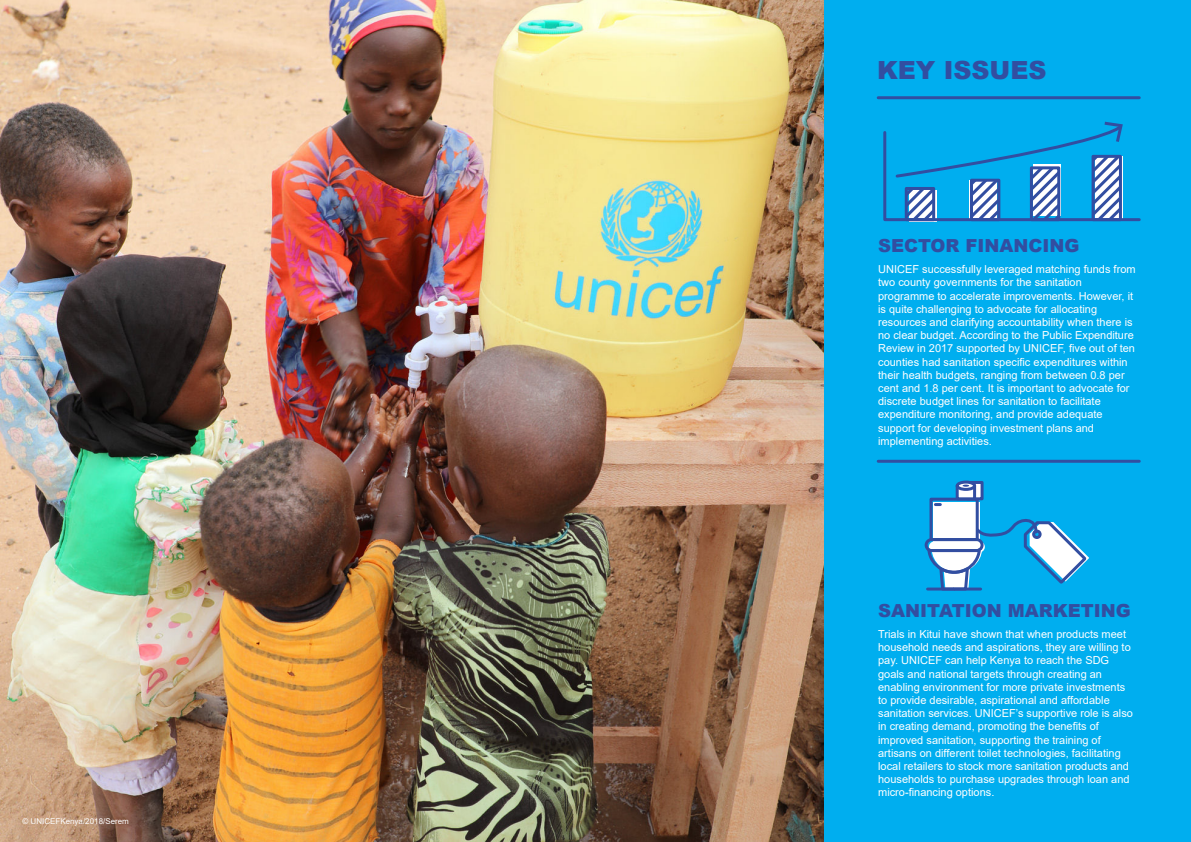
<style>
.page{position:relative;width:1191px;height:842px;background:#fff}
.page>*{position:absolute;margin:0;border:0;box-sizing:border-box;transform-origin:0 0}
.t1{font:900 25px "Arial";color:#324ea1}
.t2{font:900 18px "Arial";color:#324ea1}
.t3{font:11px/13.2px "Arial";color:#fff}
.t4{font:8px "Arial";color:#fff}
</style>
<div class="page">
<img style="left:0;top:0;width:823px;height:842px">
<div style="left:823px;top:0;width:367px;height:842px;background:#00aeef"></div>
<hr style="left:878px;top:460px;width:261px;height:3px;background:#324ea1">
<hr style="left:878px;top:96px;width:261px;height:3px;background:#324ea1">
<svg style="left:883px;top:122px;width:258px;height:100px"></svg>
<div style="left:933px;top:502px;width:47px;height:41px;background:#fff"></div>
<div style="left:929px;top:498px;width:49px;height:43px;border:3px solid #324ea1"></div>
<svg style="left:935px;top:503px;width:5px;height:3px"></svg>
<svg style="left:970px;top:481px;width:13px;height:19px"></svg>
<div style="left:955px;top:484px;width:21px;height:16px;background:#fff;border:3px solid #324ea1"></div>
<svg style="left:957px;top:482px;width:17px;height:7px"></svg>
<div style="left:955px;top:481px;width:21px;height:10px;border:3px solid #324ea1;border-radius:50%"></div>
<svg style="left:962px;top:485px;width:7px;height:2px"></svg>
<svg style="left:924px;top:518px;width:165px;height:73px"></svg>
<p class="t4" style="left:22px;top:815px;width:108px">© UNICEFKenya/2018/Serem</p>
<h1 class="t1" style="left:877px;top:52px;width:171px">KEY ISSUES</h1>
<h2 class="t2" style="left:878px;top:233px;width:203px">SECTOR FINANCING</h2>
<p class="t3" style="left:878px;top:263px;width:259px">UNICEF successfully leveraged matching funds from two county governments for the sanitation programme to accelerate improvements. However, it is quite challenging to advocate for allocating resources and clarifying accountability when there is no clear budget. According to the Public Expenditure Review in 2017 supported by UNICEF, five out of ten counties had sanitation specific expenditures within their health budgets, ranging from between 0.8 per cent and 1.8 per cent. It is important to advocate for discrete budget lines for sanitation to facilitate expenditure monitoring, and provide adequate support for developing investment plans and implementing activities.</p>
<h2 class="t2" style="left:878px;top:597px;width:254px">SANITATION MARKETING</h2>
<p class="t3" style="left:878px;top:627px;width:256px">Trials in Kitui have shown that when products meet household needs and aspirations, they are willing to pay. UNICEF can help Kenya to reach the SDG goals and national targets through creating an enabling environment for more private investments to provide desirable, aspirational and affordable sanitation services. UNICEF’s supportive role is also in creating demand, promoting the benefits of improved sanitation, supporting the training of artisans on different toilet technologies, facilitating local retailers to stock more sanitation products and households to purchase upgrades through loan and micro-financing options.</p>
</div>
